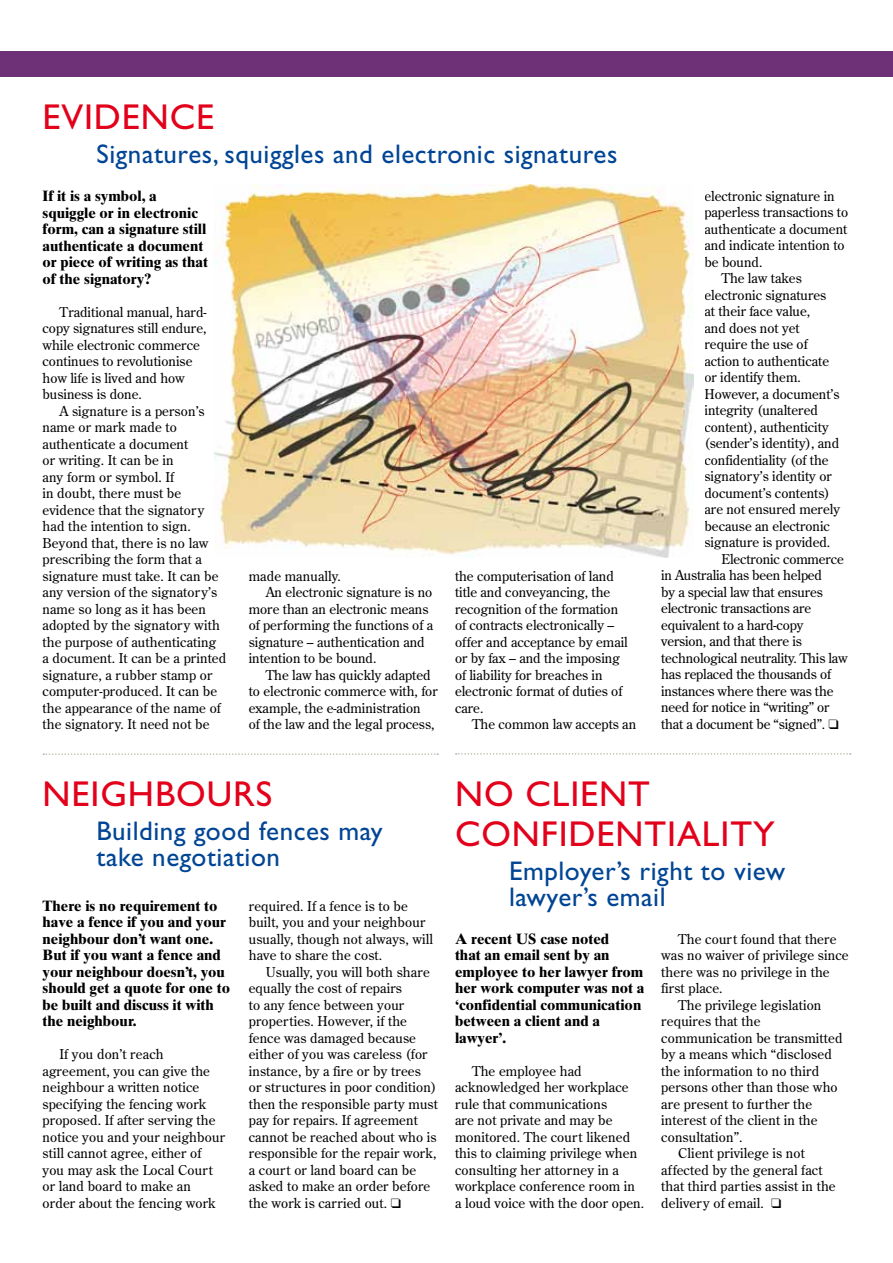
<style>
.page{position:relative;width:893px;height:1263px;background:#fff}
.page>*{position:absolute;margin:0;border:0;box-sizing:border-box;transform-origin:0 0}
.t1{font:36px/40.5px "Gill Sans";letter-spacing:.025em;color:#e2001a}
.t2{font:27px/25.5px "Gill Sans";letter-spacing:.02em;color:#004595}
.t3{font:700 15px/16.5px "Times Ten";color:#000}
.t4{font:13.5px/16.5px "Century Old Style";letter-spacing:.01em;color:#000}
.t5{font:13.5px "Century Old Style";letter-spacing:-.01em;color:#000}
</style>
<div class="page">
<div style="left:0;top:51px;width:893px;height:26px;background:#6e3076"></div>
<svg style="left:43px;top:753px;width:395px;height:2px"></svg>
<svg style="left:456px;top:753px;width:395px;height:2px"></svg>
<img style="left:215px;top:185px;width:478px;height:372px">
<h1 class="t1" style="left:43px;top:97px;width:169px">EVIDENCE</h1>
<h2 class="t2" style="left:97px;top:141px;width:522px">Signatures, squiggles and electronic signatures</h2>
<p class="t3" style="left:43px;top:187px;width:167px">If it is a symbol, a squiggle or in electronic form, can a signature still authenticate a document or piece of writing as that of the signatory?</p>
<p class="t4" style="left:43px;top:303px;width:166px;text-indent:17px">Traditional manual, hard&shy;copy signatures still endure, while electronic commerce continues to revolutionise how life is lived and how business is done.</p>
<p class="t4" style="left:43px;top:402px;width:185px;text-indent:17px">A signature is a person’s name or mark made to authenticate a document<br>or writing. It can be in<br>any form or symbol. If<br>in doubt, there must be evidence that the signatory had the intention to sign.<br>Beyond that, there is no law prescribing the form that a signature must take. It can be any version of the signatory’s name so long as it has been adopted by the signatory with the purpose of authenticating<br>a document. It can be a printed signature, a rubber stamp or computer-produced. It can be the appearance of the name of the signatory. It need not be</p>
<p class="t4" style="left:249px;top:567px;width:94px">made manually.</p>
<p class="t4" style="left:266px;top:583px;width:168px">An electronic signature is no</p>
<p class="t4" style="left:249px;top:600px;width:181px">more than an electronic means</p>
<p class="t4" style="left:249px;top:616px;width:186px">of performing the functions of a</p>
<p class="t4" style="left:249px;top:633px;width:177px">signature – authentication and</p>
<p class="t4" style="left:249px;top:649px;width:129px">intention to be bound.</p>
<p class="t4" style="left:266px;top:666px;width:166px">The law has quickly adapted</p>
<p class="t4" style="left:249px;top:682px;width:190px">to electronic commerce with, for</p>
<p class="t4" style="left:249px;top:699px;width:173px">example, the e-administration</p>
<p class="t4" style="left:249px;top:715px;width:187px">of the law and the legal process,</p>
<p class="t4" style="left:455px;top:567px;width:174px">the computerisation of land title and conveyancing, the recognition of the formation of contracts electronically – offer and acceptance by email or by fax – and the imposing of liability for breaches in electronic format of duties of care.</p>
<p class="t4" style="left:472px;top:715px;width:166px">The common law accepts an</p>
<p class="t4" style="left:704px;top:187px;width:132px">electronic signature in</p>
<p class="t4" style="left:704px;top:204px;width:145px">paperless transactions to</p>
<p class="t4" style="left:704px;top:220px;width:144px">authenticate a document</p>
<p class="t4" style="left:704px;top:237px;width:142px">and indicate intention to</p>
<p class="t4" style="left:704px;top:253px;width:59px">be bound.</p>
<p class="t4" style="left:721px;top:270px;width:82px">The law takes</p>
<p class="t4" style="left:704px;top:286px;width:123px">electronic signatures</p>
<p class="t4" style="left:704px;top:303px;width:107px">at their face value,</p>
<p class="t4" style="left:704px;top:319px;width:97px">and does not yet</p>
<p class="t4" style="left:704px;top:336px;width:105px">require the use of</p>
<p class="t4" style="left:704px;top:352px;width:126px">action to authenticate</p>
<p class="t4" style="left:704px;top:369px;width:98px">or identify them.</p>
<p class="t4" style="left:704px;top:385px;width:136px">However, a document’s</p>
<p class="t4" style="left:704px;top:402px;width:115px">integrity (unaltered</p>
<p class="t4" style="left:704px;top:418px;width:126px">content), authenticity</p>
<p class="t4" style="left:704px;top:435px;width:136px">(sender’s identity), and</p>
<p class="t4" style="left:704px;top:451px;width:126px">confidentiality (of the</p>
<p class="t4" style="left:704px;top:468px;width:129px">signatory’s identity or</p>
<p class="t4" style="left:704px;top:484px;width:127px">document’s contents)</p>
<p class="t4" style="left:704px;top:501px;width:137px">are not ensured merely</p>
<p class="t4" style="left:704px;top:517px;width:127px">because an electronic</p>
<p class="t4" style="left:704px;top:534px;width:127px">signature is provided.</p>
<p class="t5" style="left:721px;top:550px;width:124px">Electronic commerce</p>
<p class="t5" style="left:661px;top:567px;width:162px">in Australia has been helped</p>
<p class="t5" style="left:661px;top:583px;width:163px">by a special law that ensures</p>
<p class="t5" style="left:661px;top:600px;width:152px">electronic transactions are</p>
<p class="t5" style="left:661px;top:616px;width:144px">equivalent to a hard-copy</p>
<p class="t5" style="left:661px;top:633px;width:142px">version, and that there is</p>
<p class="t5" style="left:661px;top:649px;width:188px">technological neutrality. This law</p>
<p class="t5" style="left:661px;top:666px;width:171px">has replaced the thousands of</p>
<p class="t5" style="left:661px;top:682px;width:174px">instances where there was the</p>
<p class="t5" style="left:661px;top:699px;width:170px">need for notice in “writing” or</p>
<p class="t5" style="left:661px;top:715px;width:179px">that a document be “signed”. ❑</p>
<h1 class="t1" style="left:43px;top:774px;width:231px">NEIGHBOURS</h1>
<h2 class="t2" style="left:97px;top:818px;width:288px">Building good fences may take negotiation</h2>
<p class="t3" style="left:43px;top:897px;width:189px">There is no requirement to have a fence if you and your neighbour don’t want one.<br>But if you want a fence and your neighbour doesn’t, you should get a quote for one to be built and discuss it with the neighbour.</p>
<p class="t4" style="left:43px;top:1045px;width:184px;text-indent:17px">If you don’t reach agreement, you can give the neighbour a written notice specifying the fencing work proposed. If after serving the notice you and your neighbour still cannot agree, either of you may ask the Local Court or land board to make an order about the fencing work</p>
<p class="t4" style="left:249px;top:897px;width:186px">required. If a fence is to be built, you and your neighbour usually, though not always, will have to share the cost.</p>
<p class="t4" style="left:249px;top:963px;width:191px;text-indent:17px">Usually, you will both share equally the cost of repairs<br>to any fence between your properties. However, if the fence was damaged because either of you was careless (for instance, by a fire or by trees<br>or structures in poor condition) then the responsible party must pay for repairs. If agreement cannot be reached about who is responsible for the repair work, a court or land board can be asked to make an order before the work is carried out. ❑</p>
<h1 class="t1" style="left:455px;top:773px;width:209px">No client confidentialit</h1>
<h1 class="t1" style="left:753px;top:814px;width:23px">y</h1>
<h2 class="t2" style="left:509px;top:858px;width:278px;text-indent:14px">mployer’s right to view lawyer’s email</h2>
<p class="t3" style="left:455px;top:930px;width:191px">A recent US case noted<br>that an email sent by an employee to her lawyer from her work computer was not a ‘confidential communication between a client and a lawyer’.</p>
<p class="t4" style="left:455px;top:1062px;width:191px;text-indent:17px">The employee had acknowledged her workplace rule that communications<br>are not private and may be monitored. The court likened this to claiming privilege when consulting her attorney in a workplace conference room in a loud voice with the door open.</p>
<h2 class="t2" style="left:455px;top:858px;width:35px">E</h2>
<p class="t4" style="left:678px;top:930px;width:160px">The court found that there</p>
<p class="t4" style="left:661px;top:946px;width:189px">was no waiver of privilege since</p>
<p class="t4" style="left:661px;top:963px;width:170px">there was no privilege in the</p>
<p class="t4" style="left:661px;top:979px;width:63px">first place.</p>
<p class="t4" style="left:678px;top:996px;width:145px">The privilege legislation</p>
<p class="t4" style="left:661px;top:1012px;width:101px">requires that the</p>
<p class="t4" style="left:661px;top:1029px;width:183px">communication be transmitted</p>
<p class="t4" style="left:661px;top:1045px;width:172px">by a means which “disclosed</p>
<p class="t4" style="left:661px;top:1062px;width:159px">the information to no third</p>
<p class="t4" style="left:661px;top:1078px;width:178px">persons other than those who</p>
<p class="t4" style="left:661px;top:1095px;width:153px">are present to further the</p>
<p class="t4" style="left:661px;top:1111px;width:158px">interest of the client in the</p>
<p class="t4" style="left:661px;top:1128px;width:83px">consultation”.</p>
<p class="t4" style="left:678px;top:1144px;width:128px">Client privilege is not</p>
<p class="t4" style="left:661px;top:1161px;width:163px">affected by the general fact</p>
<p class="t4" style="left:661px;top:1177px;width:176px">that third parties assist in the</p>
<p class="t4" style="left:661px;top:1194px;width:122px">delivery of email. ❑</p>
</div>
